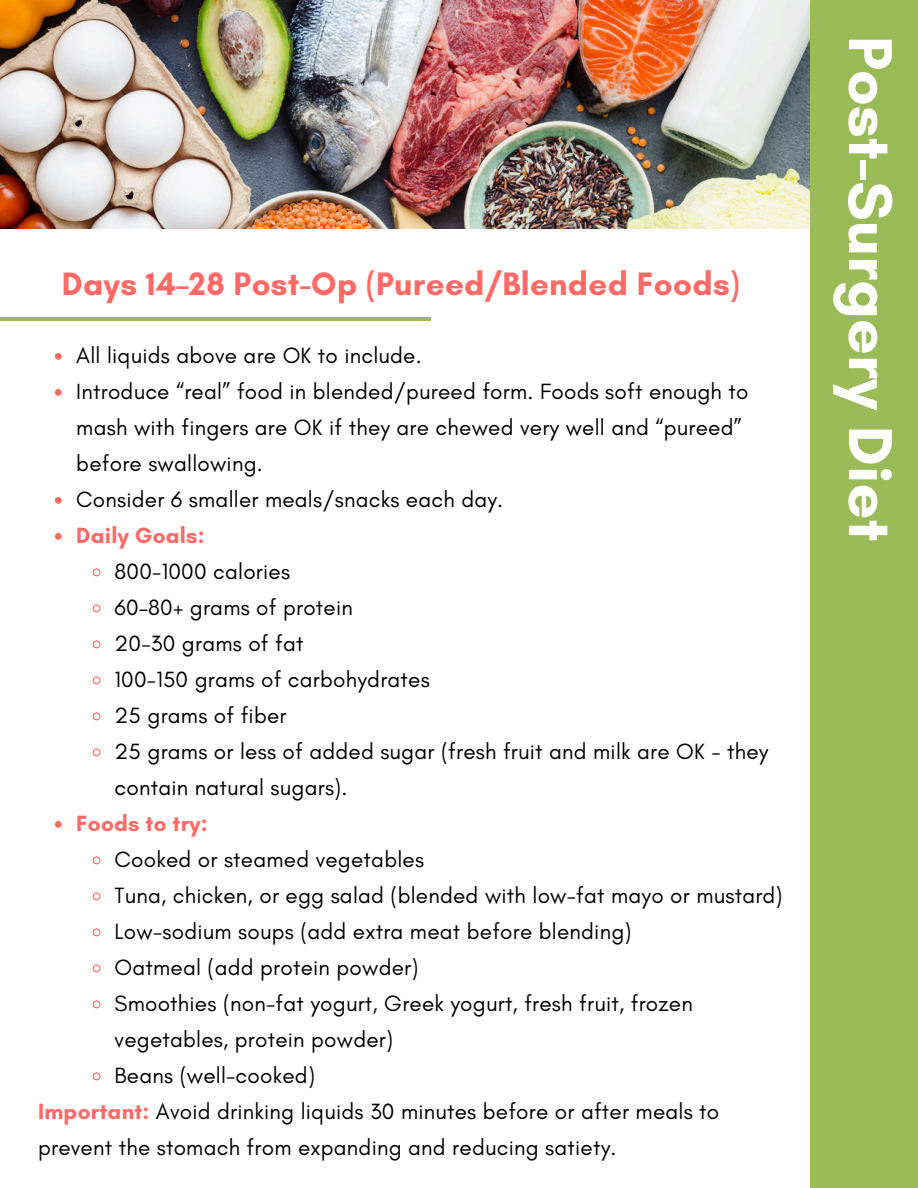
<style>
.page{position:relative;width:918px;height:1188px;background:#fff}
.page>*{position:absolute;margin:0;border:0;box-sizing:border-box;transform-origin:0 0}
.t1{font:700 63px "Glacial Indifference";color:#fff}
.t2{font:700 33px "Glacial Indifference";letter-spacing:.01em;color:#ff6966}
.t3{font:22.5px/36px "Glacial Indifference";letter-spacing:.01em;color:#000}
.t4{font:700 22.5px "Glacial Indifference";letter-spacing:.01em;color:#ff6966}
.s1{font-weight:700;color:#ff6966}
</style>
<div class="page">
<img style="left:0;top:0;width:810px;height:228px">
<div style="left:810px;top:0;width:108px;height:1188px;background:#9bbb59"></div>
<svg style="left:55px;top:353px;width:7px;height:7px"></svg>
<svg style="left:55px;top:389px;width:7px;height:7px"></svg>
<svg style="left:55px;top:497px;width:7px;height:7px"></svg>
<svg style="left:55px;top:533px;width:7px;height:7px"></svg>
<svg style="left:92px;top:568px;width:9px;height:9px"></svg>
<svg style="left:92px;top:604px;width:9px;height:9px"></svg>
<svg style="left:92px;top:640px;width:9px;height:9px"></svg>
<svg style="left:92px;top:676px;width:9px;height:9px"></svg>
<svg style="left:92px;top:712px;width:9px;height:9px"></svg>
<svg style="left:92px;top:748px;width:9px;height:9px"></svg>
<svg style="left:55px;top:821px;width:7px;height:7px"></svg>
<svg style="left:92px;top:856px;width:9px;height:9px"></svg>
<svg style="left:92px;top:892px;width:9px;height:9px"></svg>
<svg style="left:92px;top:928px;width:9px;height:9px"></svg>
<svg style="left:92px;top:964px;width:9px;height:9px"></svg>
<svg style="left:92px;top:1000px;width:9px;height:9px"></svg>
<svg style="left:92px;top:1072px;width:9px;height:9px"></svg>
<hr style="left:0;top:318px;width:431px;height:2px;background:#9bbb59">
<p class="t2" style="left:62px;top:263px;width:679px">Days 14–28 Post-Op (Pureed/Blended Foods)</p>
<h2 class="t3" style="left:76px;top:337px;width:347px">All liquids above are OK to include.</h2>
<p class="t3" style="left:76px;top:373px;width:674px">Introduce “real” food in blended/pureed form. Foods soft enough to mash with fingers are OK if they are chewed very well and “pureed” before swallowing.</p>
<p class="t3" style="left:76px;top:481px;width:429px">Consider 6 smaller meals/snacks each day.</p>
<p class="t4" style="left:76px;top:522px;width:130px">Daily Goals:</p>
<p class="t3" style="left:115px;top:553px;width:177px">800-1000 calories</p>
<p class="t3" style="left:115px;top:589px;width:240px">60–80+ grams of protein</p>
<p class="t3" style="left:115px;top:625px;width:190px">20-30 grams of fat</p>
<p class="t3" style="left:115px;top:661px;width:317px">100-150 grams of carbohydrates</p>
<p class="t3" style="left:115px;top:697px;width:173px">25 grams of fiber</p>
<p class="t3" style="left:115px;top:733px;width:655px">25 grams or less of added sugar (fresh fruit and milk are OK - they contain natural sugars).</p>
<p class="t4" style="left:76px;top:810px;width:133px">Foods to try:</p>
<p class="t3" style="left:115px;top:841px;width:311px">Cooked or steamed vegetables</p>
<p class="t3" style="left:115px;top:877px;width:670px">Tuna, chicken, or egg salad (blended with low-fat mayo or mustard)</p>
<p class="t3" style="left:115px;top:913px;width:518px">Low-sodium soups (add extra meat before blending)</p>
<p class="t3" style="left:115px;top:949px;width:305px">Oatmeal (add protein powder)</p>
<p class="t3" style="left:115px;top:985px;width:580px">Smoothies (non-fat yogurt, Greek yogurt, fresh fruit, frozen vegetables, protein powder)</p>
<p class="t3" style="left:115px;top:1057px;width:202px">Beans (well-cooked)</p>
<p class="t3" style="left:38px;top:1093px;width:683px"><span class="s1">Important:</span> Avoid drinking liquids 30 minutes before or after meals to prevent the stomach from expanding and reducing satiety.</p>
<p class="t1" style="left:909px;top:36px;width:507px;rotate:90deg">Post-Surgery Diet</p>
</div>
